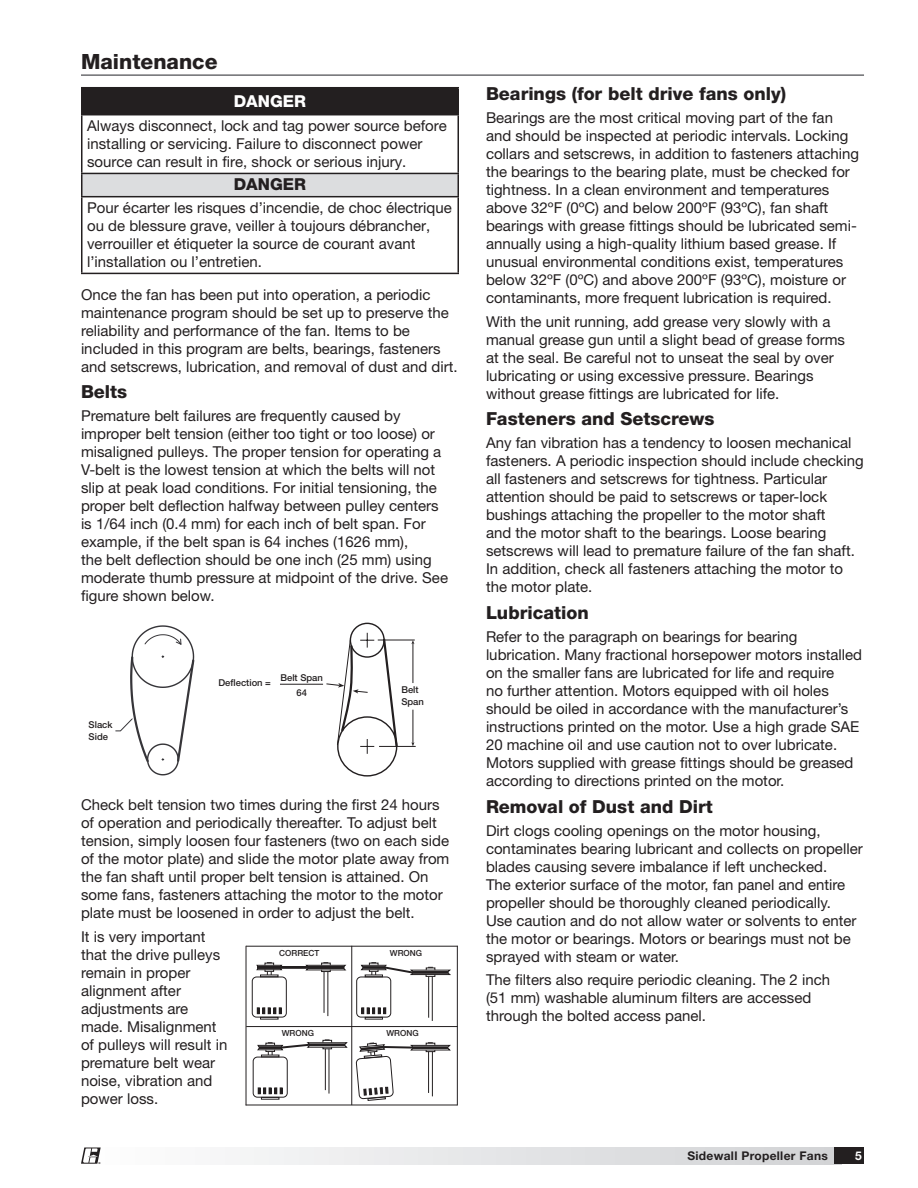
<style>
.page{position:relative;width:918px;height:1188px;background:#fff}
.page>*{position:absolute;margin:0;border:0;box-sizing:border-box;transform-origin:0 0}
.t1{font:800 21px "Helvetica Neue LT Std";color:#231f20}
.t2{font:800 18px "Helvetica Neue LT Std";color:#231f20}
.t3{font:800 16.5px "Helvetica Neue LT Std";color:#fff}
.t4{font:800 16.5px "Helvetica Neue LT Std";color:#231f20}
.t5{font:15px/18px "Helvetica Neue LT Std";color:#231f20}
.t6{font:700 12px "Helvetica Neue LT Std";letter-spacing:.025em;color:#231f20}
.t7{font:700 12px "Helvetica Neue LT Std";color:#fff}
.t8{font:500 10.35px "Helvetica Neue LT Std";color:#231f20}
.t9{font:500 9.45px/11.4px "Helvetica Neue LT Std";color:#231f20}
.t10{font:500 8.4px/10.1px "Helvetica Neue LT Std";color:#231f20}
.t11{font:700 2.7px "Helvetica Neue LT Std";color:#231f20}
</style>
<div class="page">
<div style="left:81px;top:1148px;width:760px;height:16px;background:linear-gradient(to right,#fefefe,#d1d2d4)"></div>
<div style="left:834px;top:1148px;width:30px;height:16px;background:#231f20"></div>
<svg style="left:81px;top:1148px;width:20px;height:16px"></svg>
<div style="left:82px;top:88px;width:376px;height:27px;background:#231f20"></div>
<div style="left:82px;top:173px;width:376px;height:24px;background:#dcdddf"></div>
<hr style="left:81px;top:87px;width:378px;height:1px;background:#231f20">
<svg style="left:81px;top:88px;width:1px;height:26px"></svg>
<svg style="left:458px;top:88px;width:1px;height:26px"></svg>
<hr style="left:81px;top:114px;width:378px;height:1px;background:#231f20">
<hr style="left:81px;top:115px;width:1px;height:58px;background:#231f20">
<hr style="left:458px;top:115px;width:1px;height:58px;background:#231f20">
<hr style="left:81px;top:173px;width:378px;height:1px;background:#231f20">
<svg style="left:81px;top:174px;width:1px;height:22px"></svg>
<svg style="left:458px;top:174px;width:1px;height:22px"></svg>
<hr style="left:81px;top:196px;width:378px;height:1px;background:#231f20">
<hr style="left:81px;top:197px;width:1px;height:76px;background:#231f20">
<hr style="left:458px;top:197px;width:1px;height:76px;background:#231f20">
<hr style="left:81px;top:273px;width:378px;height:1px;background:#231f20">
<hr style="left:378px;top:640px;width:37px;height:1px;background:#231f20">
<hr style="left:379px;top:746px;width:37px;height:1px;background:#231f20">
<hr style="left:413px;top:643px;width:1px;height:40px;background:#231f20">
<hr style="left:413px;top:710px;width:1px;height:33px;background:#231f20">
<svg style="left:326px;top:622px;width:73px;height:155px"></svg>
<hr style="left:280px;top:684px;width:43px;height:1px;background:#231f20">
<svg style="left:115px;top:625px;width:80px;height:151px"></svg>
<hr style="left:81px;top:74px;width:783px;height:2px;background:#6c6d70">
<div style="left:357px;top:977px;width:34px;height:40px;border:1px solid #231f20;border-radius:4px"></div>
<svg style="left:362px;top:1008px;width:24px;height:11px"></svg>
<svg style="left:360px;top:962px;width:91px;height:15px"></svg>
<hr style="left:428px;top:976px;width:1px;height:42px;background:#231f20">
<hr style="left:432px;top:976px;width:1px;height:45px;background:#231f20">
<hr style="left:246px;top:946px;width:1px;height:159px;background:#231f20">
<div style="left:252px;top:977px;width:35px;height:40px;border:1px solid #231f20;border-radius:4px"></div>
<div style="left:257px;top:966px;width:87px;height:2px;border:1px solid #231f20"></div>
<svg style="left:306px;top:962px;width:40px;height:10px"></svg>
<svg style="left:257px;top:962px;width:25px;height:15px"></svg>
<svg style="left:257px;top:1008px;width:24px;height:11px"></svg>
<hr style="left:324px;top:972px;width:1px;height:41px;background:#231f20">
<hr style="left:328px;top:972px;width:1px;height:44px;background:#231f20">
<div style="left:253px;top:1057px;width:34px;height:40px;border:1px solid #231f20;border-radius:4px"></div>
<svg style="left:258px;top:1088px;width:24px;height:11px"></svg>
<svg style="left:356px;top:1043px;width:95px;height:58px"></svg>
<svg style="left:257px;top:1040px;width:91px;height:17px"></svg>
<hr style="left:325px;top:1049px;width:1px;height:41px;background:#231f20">
<hr style="left:329px;top:1049px;width:1px;height:45px;background:#231f20">
<hr style="left:457px;top:946px;width:1px;height:159px;background:#231f20">
<hr style="left:351px;top:946px;width:1px;height:159px;background:#231f20">
<hr style="left:246px;top:946px;width:212px;height:1px;background:#231f20">
<hr style="left:246px;top:1026px;width:212px;height:1px;background:#231f20">
<hr style="left:246px;top:1105px;width:211px;height:1px;background:#231f20">
<h1 class="t1" style="left:81px;top:49px;width:138px">Maintenance</h1>
<p class="t2" style="left:486px;top:83px;width:302px">Bearings (for belt drive fans only)</p>
<p class="t5" style="left:486px;top:109px;width:375px">Bearings are the most critical moving part of the fan and should be inspected at periodic intervals. Locking collars and setscrews, in addition to fasteners attaching the bearings to the bearing plate, must be checked for tightness. In a clean environment and temperatures above 32ºF (0ºC) and below 200ºF (93ºC), fan shaft bearings with grease fittings should be lubricated semi&shy;annually using a high-quality lithium based grease. If unusual environmental conditions exist, temperatures below 32ºF (0ºC) and above 200ºF (93ºC), moisture or contaminants, more frequent lubrication is required.</p>
<p class="t5" style="left:486px;top:312px;width:360px">With the unit running, add grease very slowly with a manual grease gun until a slight bead of grease forms at the seal. Be careful not to unseat the seal by over lubricating or using excessive pressure. Bearings without grease fittings are lubricated for life.</p>
<p class="t2" style="left:486px;top:408px;width:230px">Fasteners and Setscrews</p>
<p class="t5" style="left:486px;top:434px;width:379px">Any fan vibration has a tendency to loosen mechanical fasteners. A periodic inspection should include checking all fasteners and setscrews for tightness. Particular attention should be paid to setscrews or taper-lock bushings attaching the propeller to the motor shaft<br>and the motor shaft to the bearings. Loose bearing setscrews will lead to premature failure of the fan shaft.<br>In addition, check all fasteners attaching the motor to the motor plate.</p>
<p class="t2" style="left:486px;top:602px;width:104px">Lubrication</p>
<p class="t5" style="left:486px;top:628px;width:378px">Refer to the paragraph on bearings for bearing lubrication. Many fractional horsepower motors installed on the smaller fans are lubricated for life and require<br>no further attention. Motors equipped with oil holes should be oiled in accordance with the manufacturer’s instructions printed on the motor. Use a high grade SAE 20 machine oil and use caution not to over lubricate.<br>Motors supplied with grease fittings should be greased according to directions printed on the motor.</p>
<p class="t2" style="left:486px;top:796px;width:228px">Removal of Dust and Dirt</p>
<p class="t5" style="left:486px;top:821px;width:378px">Dirt clogs cooling openings on the motor housing, contaminates bearing lubricant and collects on propeller blades causing severe imbalance if left unchecked.<br>The exterior surface of the motor, fan panel and entire propeller should be thoroughly cleaned periodically.<br>Use caution and do not allow water or solvents to enter the motor or bearings. Motors or bearings must not be sprayed with steam or water.</p>
<p class="t5" style="left:486px;top:971px;width:346px">The filters also require periodic cleaning. The 2 inch (51 mm) washable aluminum filters are accessed through the bolted access panel.</p>
<p class="t3" style="left:234px;top:91px;width:74px">DANGER</p>
<p class="t5" style="left:87px;top:117px;width:361px">Always disconnect, lock and tag power source before installing or servicing. Failure to disconnect power source can result in fire, shock or serious injury.</p>
<p class="t4" style="left:234px;top:175px;width:74px">DANGER</p>
<p class="t5" style="left:87px;top:199px;width:366px">Pour écarter les risques d’incendie, de choc électrique ou de blessure grave, veiller à toujours débrancher, verrouiller et étiqueter la source de courant avant l’installation ou l’entretien.</p>
<p class="t5" style="left:81px;top:285px;width:378px">Once the fan has been put into operation, a periodic maintenance program should be set up to preserve the reliability and performance of the fan. Items to be included in this program are belts, bearings, fasteners and setscrews, lubrication, and removal of dust and dirt.</p>
<p class="t2" style="left:81px;top:381px;width:48px">Belts</p>
<p class="t5" style="left:81px;top:407px;width:369px">Premature belt failures are frequently caused by improper belt tension (either too tight or too loose) or misaligned pulleys. The proper tension for operating a V-belt is the lowest tension at which the belts will not slip at peak load conditions. For initial tensioning, the proper belt deflection halfway between pulley centers is 1/64 inch (0.4 mm) for each inch of belt span. For example, if the belt span is 64 inches (1626 mm),<br>the belt deflection should be one inch (25 mm) using moderate thumb pressure at midpoint of the drive. See figure shown below.</p>
<p class="t9" style="left:314px;top:343px;width:46px">CORRECT</p>
<p class="t9" style="left:562px;top:343px;width:38px">WRONG</p>
<p class="t8" style="left:90px;top:406px;width:153px">Do not force belt(s). Forcing the</p>
<p class="t8" style="left:90px;top:431px;width:83px">cause belt failure</p>
<p class="t9" style="left:218px;top:677px;width:54px">Deflection =</p>
<p class="t9" style="left:280px;top:670px;width:44px;line-height:15.1px;text-align:center">Belt Span<br>64</p>
<p class="t9" style="left:401px;top:684px;width:24px">Belt<br>Span</p>
<p class="t9" style="left:575px;top:699px;width:38px">WRONG</p>
<p class="t9" style="left:692px;top:699px;width:38px">WRONG</p>
<p class="t9" style="left:89px;top:719px;width:25px">Slack<br>Side</p>
<p class="t5" style="left:81px;top:796px;width:370px">Check belt tension two times during the first 24 hours of operation and periodically thereafter. To adjust belt tension, simply loosen four fasteners (two on each side of the motor plate) and slide the motor plate away from the fan shaft until proper belt tension is attained. On some fans, fasteners attaching the motor to the motor plate must be loosened in order to adjust the belt.</p>
<p class="t5" style="left:81px;top:927px;width:148px">It is very important that the drive pulleys remain in proper alignment after adjustments are made. Misalignment of pulleys will result in premature belt wear noise, vibration and power loss.</p>
<p class="t10" style="left:279px;top:948px;width:42px">CORRECT</p>
<p class="t10" style="left:390px;top:948px;width:34px">WRONG</p>
<p class="t10" style="left:128px;top:1014px;width:22px">Belt<br>Span</p>
<p class="t10" style="left:282px;top:1028px;width:34px">WRONG</p>
<p class="t10" style="left:386px;top:1028px;width:34px">WRONG</p>
<p class="t11" style="left:98px;top:1161px;width:4px">®</p>
<p class="t6" style="left:687px;top:1148px;width:142px">Sidewall Propeller Fans</p>
<p class="t7" style="left:855px;top:1148px;width:8px">5</p>
</div>
